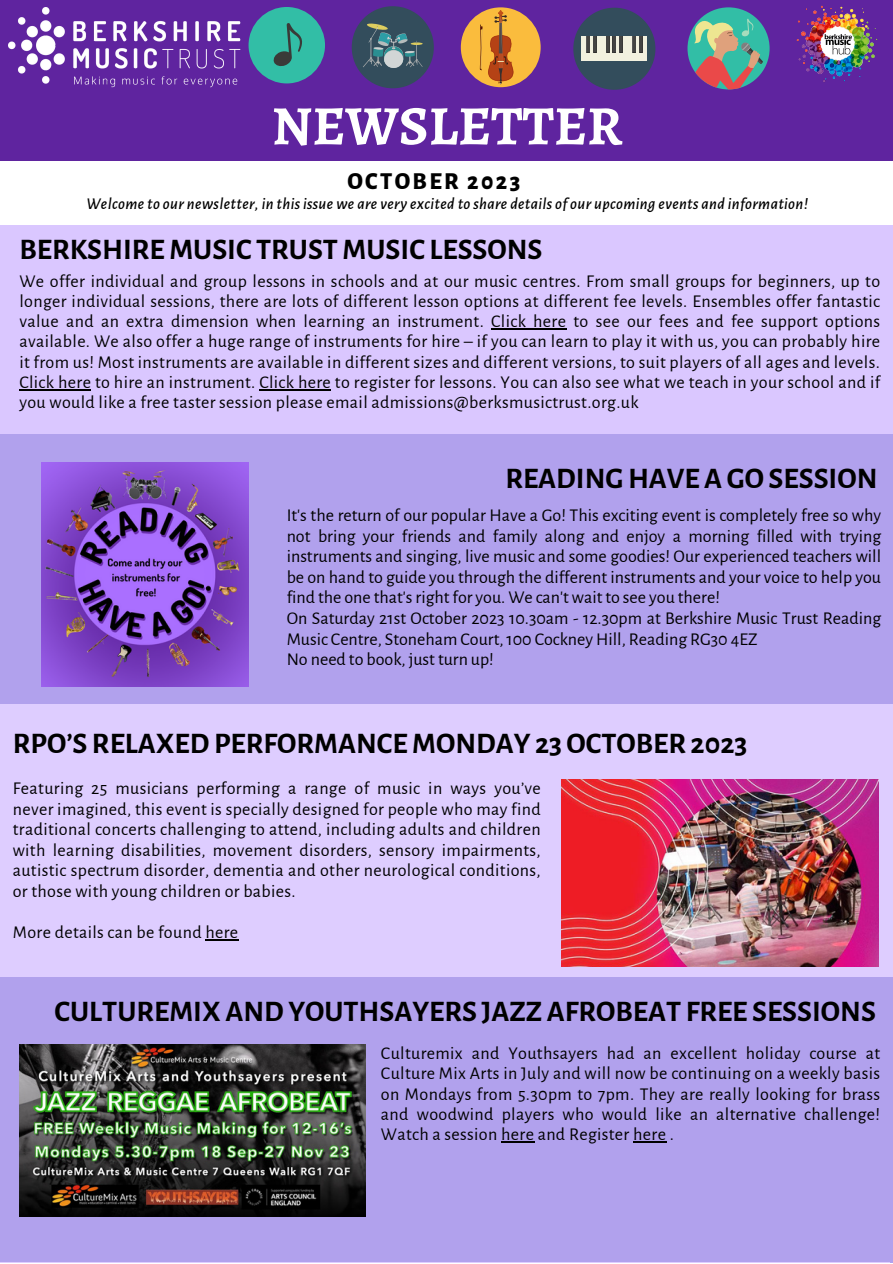
<style>
.page{position:relative;width:893px;height:1264px;background:#fff}
.page>*{position:absolute;margin:0;border:0;box-sizing:border-box;transform-origin:0 0}
.t1{font:700 55.5px "Alegreya";color:#fff}
.t2{font:700 30px "Alegreya Sans";color:#000}
.t3{font:800 24px "Alegreya Sans";letter-spacing:.1em;color:#000}
.t4{font:18px/20.2px "Alegreya Sans";letter-spacing:.02em;color:#000;text-align:justify}
.t5{font:18px/20.5px "Alegreya Sans";color:#000}
.t6{font:italic 500 16.5px "Alegreya Sans";letter-spacing:.02em;color:#000}
</style>
<div class="page">
<div style="left:0;top:0;width:892px;height:173px;background:#5f249f"></div>
<div style="left:352px;top:6px;width:82px;height:82px;background:#334d5c;border-radius:50%"></div>
<svg style="left:363px;top:23px;width:59px;height:45px"></svg>
<div style="left:687px;top:7px;width:82px;height:82px;background:#32bea6;border-radius:50%"></div>
<svg style="left:694px;top:16px;width:69px;height:73px"></svg>
<div style="left:573px;top:8px;width:82px;height:82px;background:#334d5c;border-radius:50%"></div>
<svg style="left:621px;top:36px;width:6px;height:25px"></svg>
<div style="left:614px;top:36px;width:6px;height:25px;background:#f2f1df"></div>
<div style="left:608px;top:36px;width:6px;height:25px;background:#f2f1df"></div>
<div style="left:601px;top:36px;width:6px;height:25px;background:#f2f1df"></div>
<svg style="left:606px;top:36px;width:16px;height:17px"></svg>
<svg style="left:594px;top:36px;width:7px;height:25px"></svg>
<div style="left:588px;top:36px;width:6px;height:25px;background:#f2f1df"></div>
<div style="left:581px;top:36px;width:7px;height:25px;background:#f2f1df"></div>
<svg style="left:586px;top:36px;width:10px;height:17px"></svg>
<svg style="left:640px;top:36px;width:7px;height:25px"></svg>
<div style="left:634px;top:36px;width:6px;height:25px;background:#f2f1df"></div>
<div style="left:627px;top:36px;width:7px;height:25px;background:#f2f1df"></div>
<svg style="left:632px;top:36px;width:10px;height:17px"></svg>
<div style="left:461px;top:7px;width:79px;height:80px;background:#fabc3d;border-radius:50%"></div>
<svg style="left:480px;top:10px;width:33px;height:74px"></svg>
<img style="left:796px;top:5px;width:81px;height:78px">
<div style="left:248px;top:7px;width:77px;height:76px;background:#32bea6;border-radius:50%"></div>
<svg style="left:273px;top:23px;width:29px;height:43px"></svg>
<div style="left:0;top:223px;width:892px;height:221px;background:#dac7ff"></div>
<div style="left:0;top:434px;width:892px;height:270px;background:#b1a1ed"></div>
<div style="left:0;top:704px;width:892px;height:273px;background:#decdff"></div>
<div style="left:0;top:977px;width:892px;height:285px;background:#b1a1ed"></div>
<img style="left:8px;top:8px;width:233px;height:80px">
<svg style="left:0;top:162px;width:892px;height:62px"></svg>
<hr style="left:491px;top:328px;width:75px;height:1px;background:#000">
<hr style="left:19px;top:389px;width:72px;height:1px;background:#000">
<hr style="left:259px;top:389px;width:72px;height:1px;background:#000">
<hr style="left:0;top:1262px;width:889px;height:1px;background:#decdff">
<img style="left:561px;top:779px;width:317px;height:187px">
<img style="left:41px;top:463px;width:207px;height:223px">
<img style="left:19px;top:1044px;width:347px;height:171px">
<hr style="left:205px;top:939px;width:33px;height:1px;background:#000">
<hr style="left:501px;top:1141px;width:33px;height:1px;background:#000">
<hr style="left:633px;top:1141px;width:33px;height:1px;background:#000">
<p class="t1" style="left:272px;top:88px;width:352px">NEWSLETTER</p>
<p class="t3" style="left:347px;top:169px;width:174px">OCTOBER 2023</p>
<p class="t6" style="left:86px;top:195px;width:723px">Welcome to our newsletter, in this issue we are very excited to share details of our upcoming events and information!</p>
<p class="t2" style="left:19px;top:235px;width:524px">BERKSHIREMUSIC TRUSTMUSIC LESSONS</p>
<p class="t4" style="left:19px;top:271px;width:862px">We offer individual and group lessons in schools and at our music centres. From small groups for beginners, up to longer individual sessions, there are lots of different lesson options at different fee levels. Ensembles offer fantastic value and an extra dimension when learning an instrument. Click here to see our fees and fee support options available. We also offer a huge range of instruments for hire – if you can learn to play it with us, you can probably hire it from us! Most instruments are available in different sizes and different versions, to suit players of all ages and levels.</p>
<p class="t4" style="left:19px;top:372px;width:862px">Click here to hire an instrument. Click here to register for lessons. You can also see what we teach in your school and if you would like a free taster session please email admissions@berksmusictrust.org.uk</p>
<p class="t2" style="left:505px;top:464px;width:373px">READINGHAVE A GOSESSION</p>
<p class="t4" style="left:287px;top:505px;width:596px">It's the return of our popular Have a Go! This exciting event is completely free so why not bring your friends and family along and enjoy a morning filled with trying instruments and singing, live music and some goodies! Our experienced teachers will be on hand to guide you through the different instruments and your voice to help you find the one that's right for you. We can't wait to see you there!</p>
<p class="t5" style="left:287px;top:608px;width:596px">On Saturday 21st October 2023 10.30am - 12.30pm at Berkshire Music Trust Reading<br>Music Centre, Stoneham Court, 100 Cockney Hill, Reading RG30 4EZ</p>
<p class="t5" style="left:287px;top:649px;width:209px">No need to book, just turn up!</p>
<p class="t2" style="left:13px;top:729px;width:736px">RPO’S RELAXEDPERFORMANCEMONDAY 23OCTOBER 2023</p>
<p class="t4" style="left:13px;top:778px;width:529px">Featuring 25 musicians performing a range of music in ways you’ve never imagined, this event is specially designed for people who may find traditional concerts challenging to attend, including adults and children with learning disabilities, movement disorders, sensory impairments, autistic spectrum disorder, dementia and other neurological conditions, or those with young children or babies.</p>
<p class="t4" style="left:13px;top:922px;width:227px">More details can be found here</p>
<p class="t2" style="left:55px;top:997px;width:822px">CULTUREMIXANDYOUTHSAYERS JAZZ AFROBEAT FREE SESSIONS</p>
<p class="t4" style="left:381px;top:1043px;width:500px">Culturemix and Youthsayers had an excellent holiday course at Culture Mix Arts in July and will now be continuing on a weekly basis on Mondays from 5.30pm to 7pm. They are really looking for brass and woodwind players who would like an alternative challenge!<br>Watch a session here and Register here .</p>
</div>
